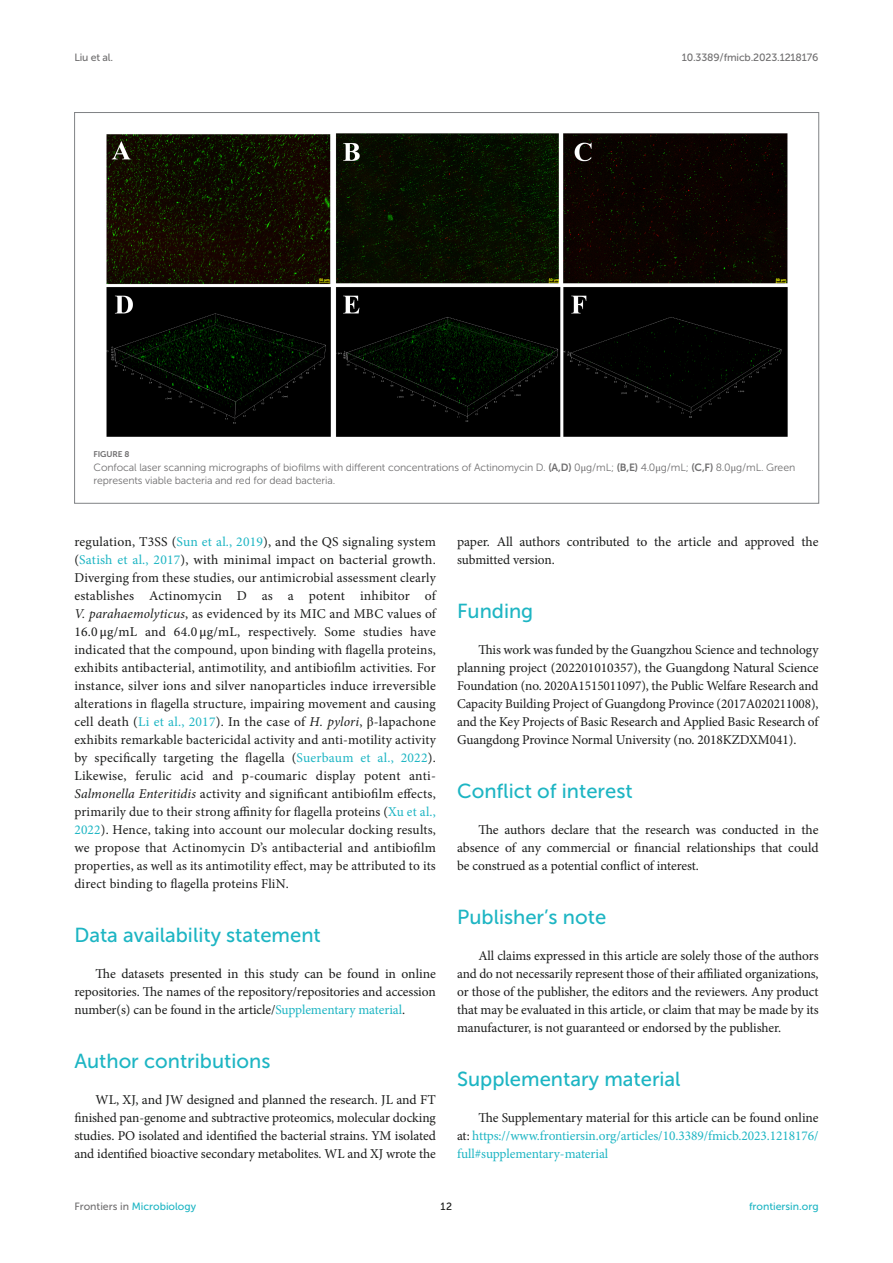
<style>
.page{position:relative;width:893px;height:1263px;background:#fff}
.page>*{position:absolute;margin:0;border:0;box-sizing:border-box;transform-origin:0 0}
.HEAD_1{font:20.25px "Museo Sans 500";color:#1db5c3}
.TEXT_FLUSH{font:13.5px/18px "Minion Pro";letter-spacing:-.01em;color:#1b1c1b;text-align:justify}
.TEXT{font:13.5px/18px "Minion Pro";letter-spacing:.01em;color:#1b1c1b;text-align:justify}
.TEXT_FLUSH-2{font:13.5px/18px "Minion Pro";letter-spacing:-.005em;color:#1db5c3;text-align:justify}
.FIG_LEG{font:10.5px/13.5px "Museo Sans 300";letter-spacing:-.01em;color:#706f70}
.t1{font:10.5px "Museo Sans 500";color:#1db5c3}
.t2{font:10.5px "Museo Sans 500";letter-spacing:-.015em;color:#706f70}
.t3{font:10.5px "Museo Sans 500";color:#1b1c1b}
.FIG_HD{font:8.25px "Museo Sans 700";letter-spacing:-.01em;color:#706f70}
.s1{font-family:"Museo Sans 700"}
.s2{font-family:"STIX General"}
.s3{color:#1db5c3}
.s4{font-style:italic}
.s5{color:#1b1c1b}
.s6{color:#706f70}
</style>
<div class="page">
<img style="left:106px;top:133px;width:682px;height:304px">
<p class="t2" style="left:74px;top:51px;width:40px">Liu et al.</p>
<p class="t2" style="left:682px;top:51px;width:138px">10.3389/fmicb.2023.1218176</p>
<p class="FIG_HD" style="left:94px;top:450px;width:37px">FIGURE 8</p>
<p class="FIG_LEG" style="left:94px;top:460px;width:703px">Confocal laser scanning micrographs of biofilms with different concentrations of Actinomycin D. <span class="s1">(A,D)</span> 0 <span class="s2">μ</span>g/mL; <span class="s1">(B,E)</span> 4.0 <span class="s2">μ</span>g/mL; <span class="s1">(C,F)</span> 8.0 <span class="s2">μ</span>g/mL. Green represents viable bacteria and red for dead bacteria.</p>
<p class="TEXT" style="left:74px;top:533px;width:363px">regulation, T3SS (<span class="s3">Sun et al., 2019</span>), and the QS signaling system (<span class="s3">Satish et al., 2017</span>), with minimal impact on bacterial growth.<br>Diverging from these studies, our antimicrobial assessment clearly establishes Actinomycin D as a potent inhibitor of <span class="s4">V. parahaemolyticus</span>, as evidenced by its MIC and MBC values of 16.0 <span class="s2">μ</span>g/mL and 64.0 <span class="s2">μ</span>g/mL, respectively. Some studies have indicated that the compound, upon binding with flagella proteins, exhibits antibacterial, antimotility, and antibiofilm activities. For instance, silver ions and silver nanoparticles induce irreversible alterations in flagella structure, impairing movement and causing cell death (<span class="s3">Li et al., 2017</span>). In the case of <span class="s4">H. pylori</span>, <span class="s2">β</span>-lapachone exhibits remarkable bactericidal activity and anti-motility activity by specifically targeting the flagella (<span class="s3">Suerbaum et al., 2022</span>).<br>Likewise, ferulic acid and p-coumaric display potent anti-<span class="s4">Salmonella Enteritidis</span> activity and significant antibiofilm effects, primarily due to their strong affinity for flagella proteins (<span class="s3">Xu et al., 2022</span>). Hence, taking into account our molecular docking results, we propose that Actinomycin D’s antibacterial and antibiofilm properties, as well as its antimotility effect, may be attributed to its direct binding to flagella proteins FliN.</p>
<p class="HEAD_1" style="left:74px;top:924px;width:248px">Data availability statement</p>
<p class="TEXT_FLUSH" style="left:74px;top:965px;width:363px;text-indent:21px">The datasets presented in this study can be found in online repositories. The names of the repository/repositories and accession number(s) can be found in the article/<span class="s3">Supplementary material</span>.</p>
<p class="HEAD_1" style="left:74px;top:1050px;width:197px">Author contributions</p>
<p class="TEXT_FLUSH" style="left:74px;top:1091px;width:363px;text-indent:21px">WL, XJ, and JW designed and planned the research. JL and FT finished pan-genome and subtractive proteomics, molecular docking studies. PO isolated and identified the bacterial strains. YM isolated and identified bioactive secondary metabolites. WL and XJ wrote the</p>
<p class="TEXT_FLUSH" style="left:457px;top:533px;width:363px">paper. All authors contributed to the article and approved the submitted version.</p>
<p class="HEAD_1" style="left:457px;top:600px;width:78px">Funding</p>
<p class="TEXT_FLUSH" style="left:457px;top:641px;width:363px;text-indent:21px">This work was funded by the Guangzhou Science and technology planning project (202201010357), the Guangdong Natural Science Foundation (no. 2020A1515011097), the Public Welfare Research and Capacity Building Project of Guangdong Province (2017A020211008), and the Key Projects of Basic Research and Applied Basic Research of Guangdong Province Normal University (no. 2018KZDXM041).</p>
<p class="HEAD_1" style="left:457px;top:780px;width:177px">Conflict of interest</p>
<p class="TEXT_FLUSH" style="left:457px;top:821px;width:363px;text-indent:21px">The authors declare that the research was conducted in the absence of any commercial or financial relationships that could be construed as a potential conflict of interest.</p>
<p class="HEAD_1" style="left:457px;top:906px;width:151px">Publisher’s note</p>
<p class="TEXT_FLUSH" style="left:457px;top:947px;width:363px;text-indent:21px">All claims expressed in this article are solely those of the authors and do not necessarily represent those of their affiliated organizations, or those of the publisher, the editors and the reviewers. Any product that may be evaluated in this article, or claim that may be made by its manufacturer, is not guaranteed or endorsed by the publisher.</p>
<p class="HEAD_1" style="left:457px;top:1068px;width:225px">Supplementary material</p>
<p class="TEXT_FLUSH-2" style="left:457px;top:1109px;width:363px;text-indent:21px"><span class="s5">The Supplementary material for this article can be found online at:</span> https://www.frontiersin.org/articles/10.3389/fmicb.2023.1218176/ full#supplementary-material</p>
<p class="t1" style="left:74px;top:1200px;width:123px"><span class="s6">Frontiers in</span> Microbiology</p>
<p class="t3" style="left:441px;top:1200px;width:13px">12</p>
<p class="t1" style="left:749px;top:1200px;width:71px">frontiersin.org</p>
</div>
